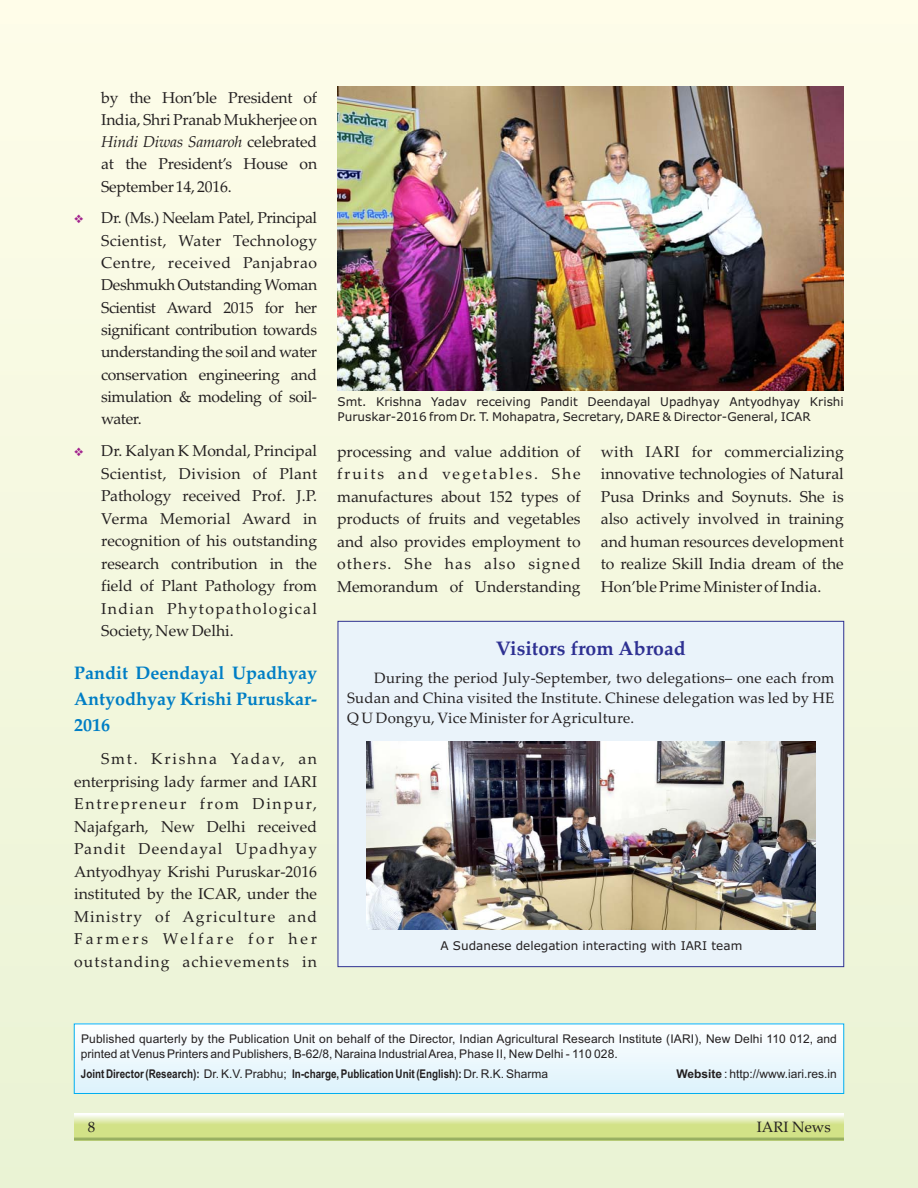
<style>
.page{position:relative;width:918px;height:1188px;background:#f5f8e0}
.page>*{position:absolute;margin:0;border:0;box-sizing:border-box;transform-origin:0 0}
.t1{font:700 19.5px "Palatino Linotype";color:#2e3092}
.t2{font:700 18px/26.2px "Palatino Linotype";color:#007ec5;text-align:justify}
.t3{font:15.75px/22.5px "Palatino Linotype";color:#231f20;text-align:justify}
.t4{font:15px/20.2px "Palatino Linotype";letter-spacing:.01em;color:#231f20;text-align:justify}
.t5{font:12px/14.1px "Arial";letter-spacing:.015em;color:#231f20}
.t6{font:12px/14.5px "Verdana";color:#231f20}
.t7{font:700 12px "Arial Narrow";color:#231f20}
.s1{font-style:italic}
.s2{font-family:"Arial";font-weight:400}
.s3{font-weight:700}
</style>
<div class="page">
<svg style="left:74px;top:1114px;width:770px;height:27px;background:#d4e29b"></svg>
<img style="left:338px;top:87px;width:506px;height:303px">
<div style="left:74px;top:1024px;width:770px;height:69px;background:linear-gradient(to bottom,#fefefe,#ddf2fc)"></div>
<div style="left:74px;top:1024px;width:770px;height:70px;border:1px solid #00aeef"></div>
<div style="left:337px;top:621px;width:507px;height:346px;background:#eaf3fa"></div>
<img style="left:367px;top:741px;width:448px;height:189px">
<p class="t3" style="left:101px;top:89px;width:218px;line-height:22px">by the Hon’ble President of India, Shri Pranab Mukherjee on <span class="s1">Hindi Diwas Samaroh</span> celebrated at the President’s House on September 14, 2016.</p>
<p class="t3" style="left:101px;top:209px;width:218px">Dr. (Ms.) Neelam Patel, Principal Scientist, Water Technology Centre, received Panjabrao Deshmukh Outstanding Woman Scientist Award 2015 for her significant contribution towards understanding the soil and water conservation engineering and simulation &amp; modeling of soil&shy;water.</p>
<p class="t3" style="left:101px;top:441px;width:218px">Dr. Kalyan K Mondal, Principal Scientist, Division of Plant Pathology received Prof. J.P.<br>Verma Memorial Award in recognition of his outstanding research contribution in the field of Plant Pathology from Indian Phytopathological Society, New Delhi.</p>
<p class="t2" style="left:74px;top:662px;width:245px">Pandit Deendayal Upadhyay Antyodhyay Krishi Puruskar-2016</p>
<p class="t3" style="left:74px;top:749px;width:245px;text-indent:27px">Smt. Krishna Yadav, an enterprising lady farmer and IARI Entrepreneur from Dinpur, Najafgarh, New Delhi received Pandit Deendayal Upadhyay Antyodhyay Krishi Puruskar-2016 instituted by the ICAR, under the Ministry of Agriculture and Farmers Welfare for her outstanding achievements in</p>
<p class="t6" style="left:338px;top:396px;width:508px">Smt. Krishna Yadav receiving Pandit Deendayal Upadhyay Antyodhyay Krishi<br>Puruskar-2016 from Dr. T. Mohapatra, Secretary, DARE &amp; Director-General, ICAR</p>
<p class="t3" style="left:337px;top:442px;width:245px">processing and value addition of fruits and vegetables. She manufactures about 152 types of products of fruits and vegetables and also provides employment to others. She has also signed Memorandum of Understanding</p>
<p class="t3" style="left:601px;top:442px;width:245px">with IARI for commercializing innovative technologies of Natural Pusa Drinks and Soynuts. She is also actively involved in training and human resources development to realize Skill India dream of the Hon’ble Prime Minister of India.</p>
<p class="t1" style="left:496px;top:640px;width:191px">Visitors from Abroad</p>
<p class="t4" style="left:347px;top:669px;width:489px;text-indent:27px">During the period July-September, two delegations– one each from Sudan and China visited the Institute. Chinese delegation was led by HE Q U Dongyu, Vice Minister forAgriculture.</p>
<p class="t6" style="left:440px;top:939px;width:303px">A Sudanese delegation interacting with IARI team</p>
<p class="t5" style="left:81px;top:1033px;width:757px">Published quarterly by the Publication Unit on behalf of the Director, Indian Agricultural Research Institute (IARI), New Delhi 110 012, and printed at Venus Printers and Publishers, B-62/8, Naraina Industrial Area, Phase II, New Delhi - 110 028.</p>
<p class="t7" style="left:81px;top:1069px;width:469px">Joint Director (Research): <span class="s2">Dr. K.V. Prabhu;</span> In-charge, Publication Unit (English): <span class="s2">Dr. R.K. Sharma</span></p>
<p class="t5" style="left:676px;top:1068px;width:162px"><span class="s3">Website</span> : http://www.iari.res.in</p>
<p class="t4" style="left:88px;top:1119px;width:9px">8</p>
<p class="t4" style="left:757px;top:1119px;width:76px">IARI News</p>
</div>
